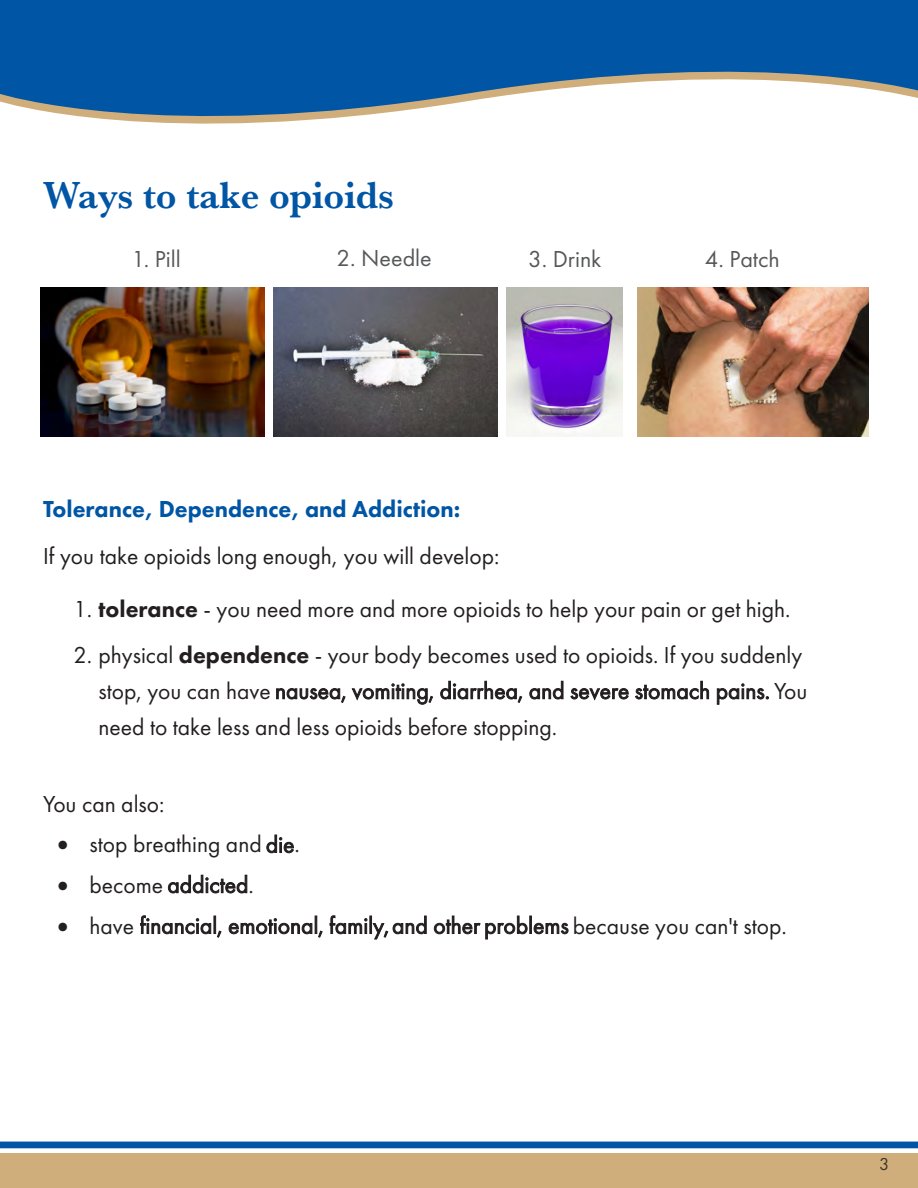
<style>
.page{position:relative;width:918px;height:1188px;background:#fff}
.page>*{position:absolute;margin:0;border:0;box-sizing:border-box;transform-origin:0 0}
.t1{font:700 39px "Baskerville URW";color:#0155a5}
.t2{font:24px/36px "Futura PT";color:#231f20}
.t3{font:800 24px "Futura PT";color:#0155a5}
.t4{font:24px "Futura PT";color:#57585a}
.t5{font:18px "Futura PT";color:#000}
.s1{font-weight:800}
</style>
<div class="page">
<div style="left:0;top:1142px;width:918px;height:6px;background:#0155a5"></div>
<div style="left:0;top:1153px;width:918px;height:35px;background:#cfae7b"></div>
<svg style="left:0;top:0;width:918px;height:124px;fill:#0155a5"></svg>
<img style="left:40px;top:287px;width:224px;height:150px">
<img style="left:637px;top:287px;width:232px;height:149px">
<img style="left:273px;top:287px;width:225px;height:150px">
<img style="left:507px;top:287px;width:116px;height:149px">
<h1 class="t1" style="left:44px;top:167px;width:352px">Ways to take opioids</h1>
<p class="t4" style="left:131px;top:244px;width:51px">1. Pill</p>
<p class="t4" style="left:336px;top:244px;width:97px">2. Needle</p>
<p class="t4" style="left:528px;top:244px;width:75px">3. Drink</p>
<p class="t4" style="left:705px;top:245px;width:77px">4. Patch</p>
<p class="t3" style="left:43px;top:494px;width:419px">Tolerance, Dependence, and Addiction:</p>
<p class="t2" style="left:43px;top:538px;width:458px">If you take opioids long enough, you will develop:</p>
<p class="t2" style="left:73px;top:591px;width:719px">1. <span class="s1">tolerance</span> - you need more and more opioids to help your pain or get high.</p>
<p class="t2" style="left:99px;top:637px;width:710px;text-indent:-25px">2. physical <span class="s1">dependence</span> - your body becomes used to opioids. If you suddenly stop, you can have nausea, vomiting, diarrhea, and severe stomach pains. You need to take less and less opioids before stopping.</p>
<p class="t2" style="left:43px;top:786px;width:123px">You can also:</p>
<p class="t2" style="left:58px;top:826px;width:244px">• stop breathing and die.</p>
<p class="t2" style="left:58px;top:867px;width:198px">• become addicted.</p>
<p class="t2" style="left:58px;top:907px;width:731px">• have financial, emotional, family, and other problems because you can't stop.</p>
<p class="t5" style="left:880px;top:1154px;width:12px">3</p>
</div>
